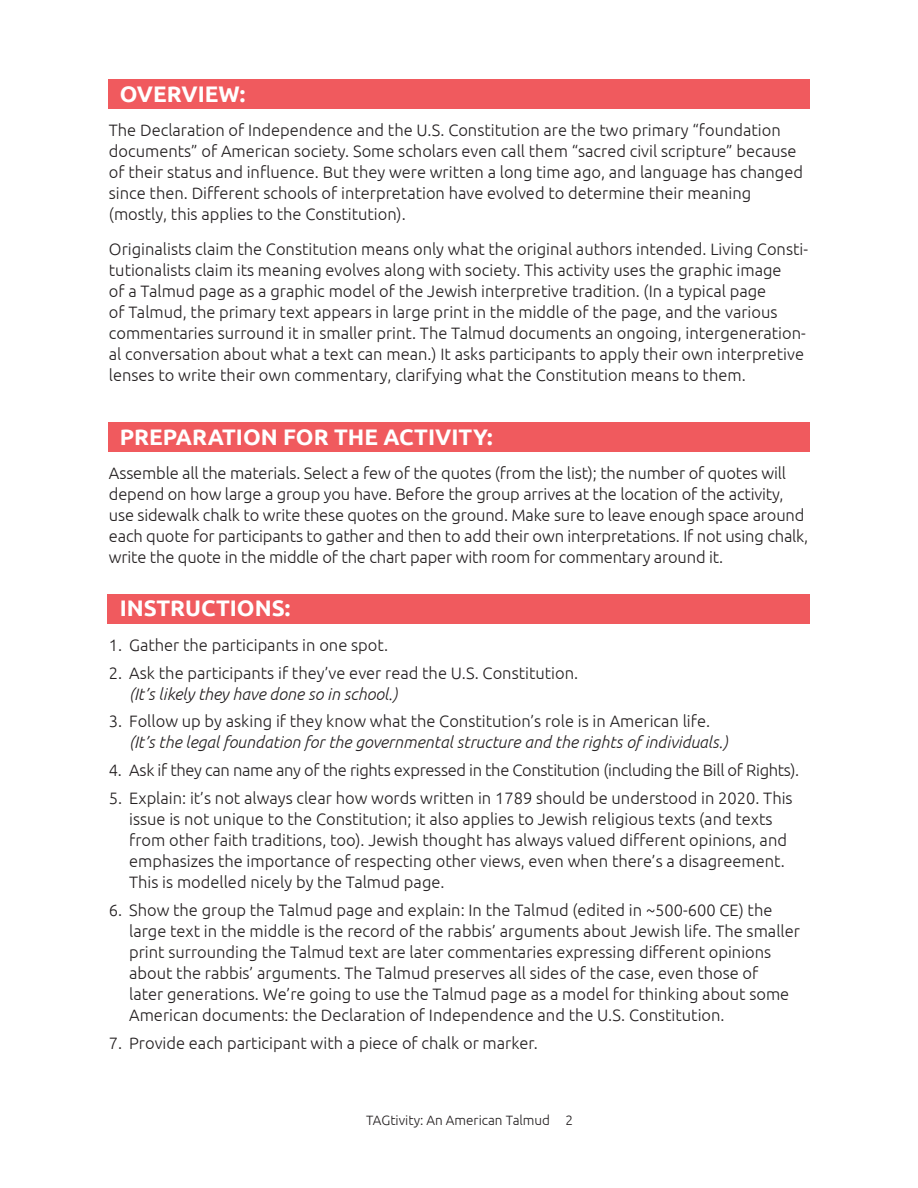
<style>
.page{position:relative;width:918px;height:1188px;background:#fff}
.page>*{position:absolute;margin:0;border:0;box-sizing:border-box;transform-origin:0 0}
.t1{font:700 22.5px "Ubuntu";color:#fff}
.t2{font:300 16.5px/21px "Ubuntu";color:#231f20}
.t3{font:italic 300 16.5px "Ubuntu";color:#231f20}
.t4{font:300 16.5px "Ubuntu";letter-spacing:-.02em;color:#231f20}
.t5{font:300 13.5px "Ubuntu";color:#231f20}
</style>
<div class="page">
<div style="left:109px;top:422px;width:701px;height:29px;background:#f05a5e"></div>
<div style="left:108px;top:594px;width:702px;height:29px;background:#f05a5e"></div>
<div style="left:108px;top:79px;width:702px;height:29px;background:#f05a5e"></div>
<h1 class="t1" style="left:120px;top:80px;width:127px">OVERVIEW:</h1>
<p class="t2" style="left:109px;top:119px;width:696px">The Declaration of Independence and the U.S. Constitution are the two primary “foundation documents” of American society. Some scholars even call them “sacred civil scripture” because of their status and influence. But they were written a long time ago, and language has changed since then. Different schools of interpretation have evolved to determine their meaning (mostly, this applies to the Constitution).</p>
<p class="t2" style="left:109px;top:238px;width:701px">Originalists claim the Constitution means only what the original authors intended. Living Consti&shy;tutionalists claim its meaning evolves along with society. This activity uses the graphic image<br>of a Talmud page as a graphic model of the Jewish interpretive tradition. (In a typical page<br>of Talmud, the primary text appears in large print in the middle of the page, and the various commentaries surround it in smaller print. The Talmud documents an ongoing, intergeneration&shy;al conversation about what a text can mean.) It asks participants to apply their own interpretive lenses to write their own commentary, clarifying what the Constitution means to them.</p>
<h1 class="t1" style="left:120px;top:423px;width:374px">PREPARATION FOR THE ACTIVITY:</h1>
<p class="t2" style="left:109px;top:463px;width:701px">Assemble all the materials. Select a few of the quotes (from the list); the number of quotes will depend on how large a group you have. Before the group arrives at the location of the activity, use sidewalk chalk to write these quotes on the ground. Make sure to leave enough space around each quote for participants to gather and then to add their own interpretations. If not using chalk, write the quote in the middle of the chart paper with room for commentary around it.</p>
<h1 class="t1" style="left:120px;top:595px;width:172px">INSTRUCTIONS:</h1>
<p class="t2" style="left:109px;top:634px;width:281px">1. Gather the participants in one spot.</p>
<p class="t2" style="left:109px;top:662px;width:471px">2. Ask the participants if they’ve ever read the U.S. Constitution.</p>
<p class="t3" style="left:129px;top:684px;width:270px">(It’s likely they have done so in school.)</p>
<p class="t2" style="left:109px;top:711px;width:603px">3. Follow up by asking if they know what the Constitution’s role is in American life.</p>
<p class="t3" style="left:129px;top:733px;width:600px">(It’s the legal foundation for the governmental structure and the rights of individuals.)</p>
<p class="t4" style="left:109px;top:760px;width:692px">4. Ask if they can name any of the rights expressed in the Constitution (including the Bill of Rights).</p>
<p class="t2" style="left:129px;top:787px;width:665px;text-indent:-20px">5. Explain: it’s not always clear how words written in 1789 should be understood in 2020. This issue is not unique to the Constitution; it also applies to Jewish religious texts (and texts from other faith traditions, too). Jewish thought has always valued different opinions, and emphasizes the importance of respecting other views, even when there’s a disagreement.<br>This is modelled nicely by the Talmud page.</p>
<p class="t2" style="left:129px;top:899px;width:672px;text-indent:-20px">6. Show the group the Talmud page and explain: In the Talmud (edited in ~500-600 CE) the large text in the middle is the record of the rabbis’ arguments about Jewish life. The smaller print surrounding the Talmud text are later commentaries expressing different opinions about the rabbis’ arguments. The Talmud preserves all sides of the case, even those of<br>later generations. We’re going to use the Talmud page as a model for thinking about some American documents: the Declaration of Independence and the U.S. Constitution.</p>
<p class="t2" style="left:109px;top:1032px;width:431px">7. Provide each participant with a piece of chalk or marker.</p>
<p class="t5" style="left:366px;top:1112px;width:208px">TAGtivity: An American Talmud 2</p>
</div>
